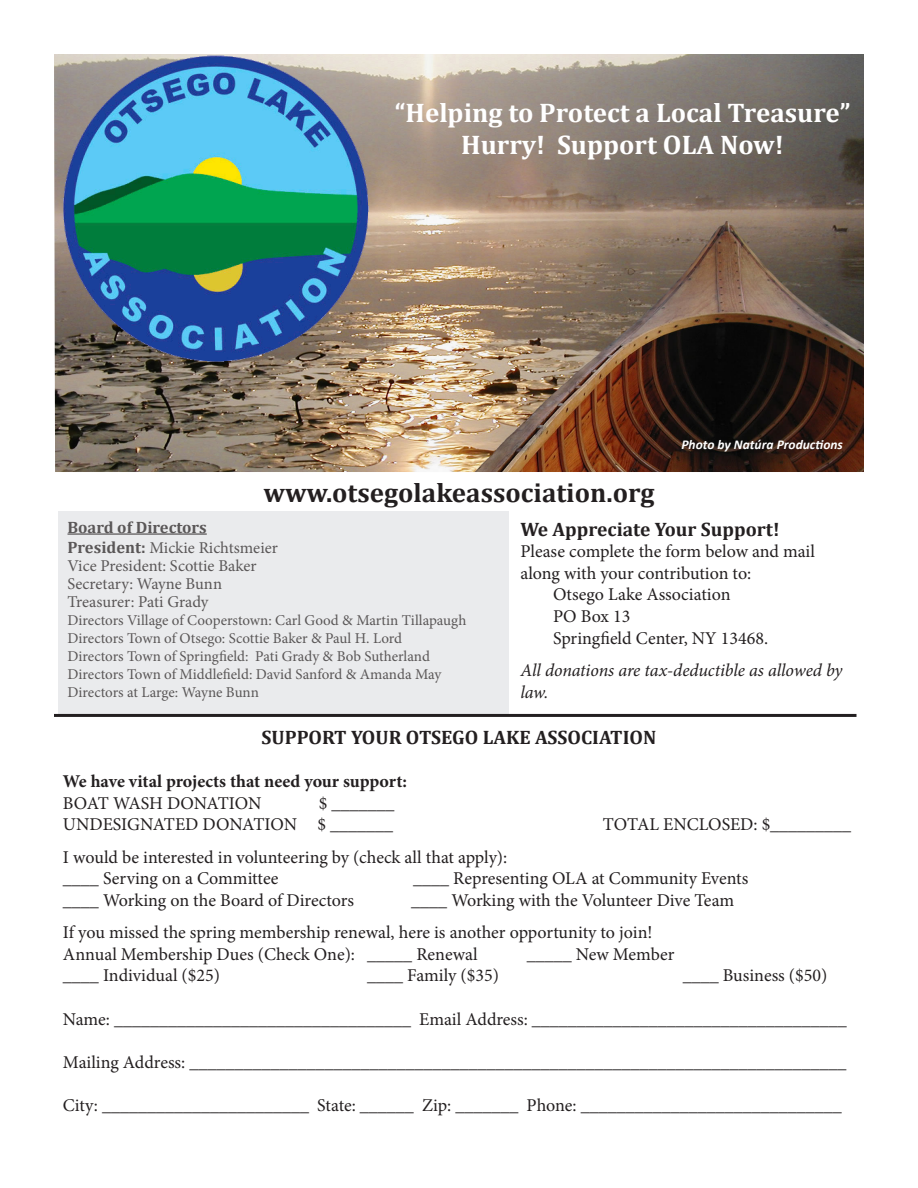
<style>
.page{position:relative;width:918px;height:1188px;background:#fff}
.page>*{position:absolute;margin:0;border:0;box-sizing:border-box;transform-origin:0 0}
.t1{font:700 27px/32.4px "Cambria";color:#fff;text-align:center}
.t2{font:700 27px "Cambria";color:#231f20}
.t3{font:700 19.5px "Cambria";color:#231f20}
.t4{font:18px "Minion Pro";letter-spacing:-.005em;color:#231f20}
.t5{font:italic 18px/21.6px "Minion Pro";letter-spacing:-.005em;color:#231f20}
.t6{font:700 18px "Minion Pro";color:#231f20}
.t7{font:16.5px/18px "Minion Pro";color:#231f20}
.t8{font:700 16.5px "Cambria";color:#231f20}
.t9{font:15px/18px "Minion Pro";letter-spacing:-.005em;color:#231f20}
.t10{font:italic 700 13.5px "Calibri";color:#fff}
.s1{font-family:"Cambria";font-weight:700}
</style>
<div class="page">
<img style="left:54px;top:54px;width:810px;height:418px">
<img style="left:62px;top:56px;width:308px;height:307px">
<div style="left:58px;top:511px;width:451px;height:203px;background:#e4e5e7"></div>
<hr style="left:67px;top:533px;width:140px;height:2px;background:#231f20">
<hr style="left:54px;top:714px;width:802px;height:3px;background:#231f20">
<p class="t1" style="left:395px;top:95px;width:457px">“Helping to Protect a Local Treasure”<br>Hurry! Support OLA Now!</p>
<p class="t10" style="left:681px;top:436px;width:163px">Photo by Natúra Productions</p>
<p class="t2" style="left:264px;top:474px;width:392px">www.otsegolakeassociation.org</p>
<p class="t3" style="left:520px;top:515px;width:261px">We Appreciate Your Support!</p>
<p class="t4" style="left:520px;top:539px;width:296px">Please complete the form below and mail</p>
<p class="t4" style="left:520px;top:561px;width:232px">along with your contribution to:</p>
<p class="t4" style="left:553px;top:583px;width:179px">Otsego Lake Association</p>
<p class="t4" style="left:553px;top:604px;width:79px">PO Box 13</p>
<p class="t4" style="left:553px;top:626px;width:217px">Springfield Center, NY 13468.</p>
<p class="t5" style="left:520px;top:659px;width:324px">All donations are tax-deductible as allowed by law.</p>
<p class="t3" style="left:262px;top:723px;width:396px">SUPPORT YOUR OTSEGO LAKE ASSOCIATION</p>
<p class="t6" style="left:63px;top:769px;width:346px">We have vital projects that need your support:</p>
<p class="t4" style="left:63px;top:791px;width:200px">BOAT WASH DONATION</p>
<p class="t4" style="left:319px;top:791px;width:77px">$ _______</p>
<p class="t4" style="left:63px;top:812px;width:332px">UNDESIGNATED DONATION $ _______</p>
<p class="t4" style="left:603px;top:812px;width:250px">TOTAL ENCLOSED: $_________</p>
<p class="t4" style="left:63px;top:845px;width:446px">I would be interested in volunteering by (check all that apply):</p>
<p class="t4" style="left:63px;top:866px;width:217px">____ Serving on a Committee</p>
<p class="t4" style="left:413px;top:866px;width:337px">____ Representing OLA at Community Events</p>
<p class="t4" style="left:63px;top:888px;width:293px">____ Working on the Board of Directors</p>
<p class="t4" style="left:411px;top:888px;width:324px">____ Working with the Volunteer Dive Team</p>
<p class="t4" style="left:63px;top:920px;width:591px">If you missed the spring membership renewal, here is another opportunity to join!</p>
<p class="t4" style="left:63px;top:942px;width:416px">Annual Membership Dues (Check One): _____ Renewal</p>
<p class="t4" style="left:527px;top:942px;width:149px">_____ New Member</p>
<p class="t4" style="left:63px;top:964px;width:159px">____ Individual ($25)</p>
<p class="t4" style="left:367px;top:964px;width:133px">____ Family ($35)</p>
<p class="t4" style="left:683px;top:964px;width:146px">____ Business ($50)</p>
<p class="t4" style="left:63px;top:1007px;width:785px">Name: _________________________________ Email Address: ___________________________________</p>
<p class="t4" style="left:63px;top:1050px;width:785px">Mailing Address: _________________________________________________________________________</p>
<p class="t4" style="left:63px;top:1093px;width:780px">City: _______________________ State: ______ Zip: _______ Phone: _____________________________</p>
<p class="t8" style="left:67px;top:516px;width:141px">Board of Directors</p>
<p class="t7" style="left:67px;top:539px;width:212px"><span class="s1">President:</span> Mickie Richtsmeier<br>Vice President: Scottie Baker<br>Secretary: Wayne Bunn<br>Treasurer: Pati Grady</p>
<p class="t9" style="left:67px;top:611px;width:400px">Directors Village of Cooperstown: Carl Good &amp; Martin Tillapaugh Directors Town of Otsego: Scottie Baker &amp; Paul H. Lord<br>Directors Town of Springfield: Pati Grady &amp; Bob Sutherland Directors Town of Middlefield: David Sanford &amp; Amanda May Directors at Large: Wayne Bunn</p>
</div>
